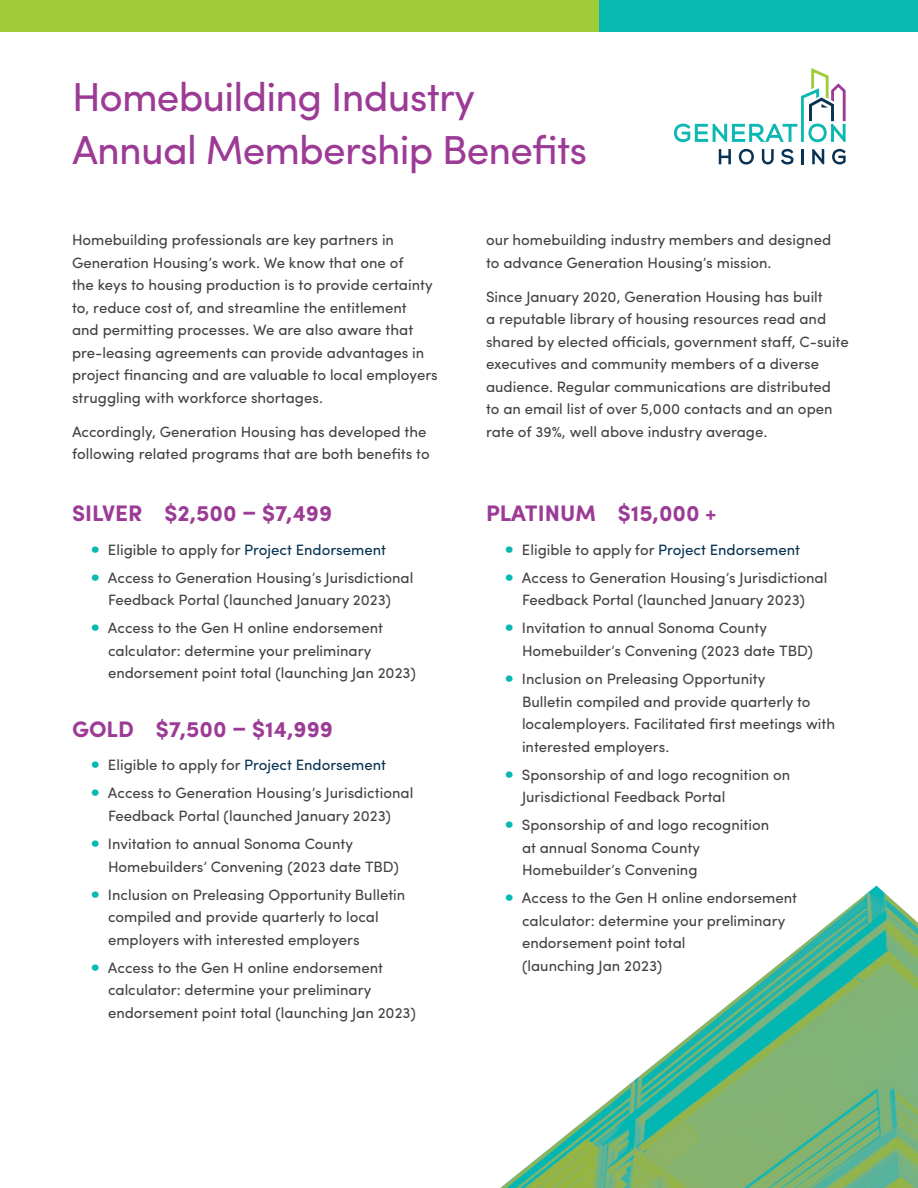
<style>
.page{position:relative;width:918px;height:1188px;background:#fff}
.page>*{position:absolute;margin:0;border:0;box-sizing:border-box;transform-origin:0 0}
.body{font:40.5px/52.5px "Sofia Pro";letter-spacing:-.02em;color:#9c3b96}
.subhead__purple_all{font:700 22.5px "Sofia Pro";color:#9c3b96}
.bullet_point{font:15px/22.5px "Sofia Pro";color:#444141}
.body-2{font:15px/22.5px "Sofia Pro";color:#444141}
.s1{font-size:22.5px;color:#08b9b1}
.s2{color:#093353}
</style>
<div class="page">
<svg style="left:719px;top:149px;width:12px;height:15px"></svg>
<svg style="left:739px;top:149px;width:15px;height:16px"></svg>
<svg style="left:762px;top:149px;width:12px;height:15px"></svg>
<svg style="left:781px;top:149px;width:13px;height:16px"></svg>
<hr style="left:801px;top:149px;width:3px;height:15px;background:#0a3253">
<svg style="left:812px;top:149px;width:12px;height:15px"></svg>
<svg style="left:832px;top:149px;width:14px;height:15px"></svg>
<svg style="left:674px;top:68px;width:172px;height:74px"></svg>
<div style="left:594px;top:0;width:324px;height:32px;background:#08b9b1"></div>
<div style="left:0;top:0;width:598px;height:32px;background:#a1cc3a"></div>
<img style="left:500px;top:886px;width:418px;height:302px">
<p class="body" style="left:72px;top:68px;width:517px">Homebuilding Industry<br>Annual Membership Benefits</p>
<p class="body-2" style="left:72px;top:228px;width:367px">Homebuilding professionals are key partners in Generation Housing’s work. We know that one of<br>the keys to housing production is to provide certainty to, reduce cost of, and streamline the entitlement<br>and permitting processes. We are also aware that pre-leasing agreements can provide advantages in project financing and are valuable to local employers struggling with workforce shortages.</p>
<p class="body-2" style="left:72px;top:419px;width:359px">Accordingly, Generation Housing has developed the following related programs that are both benefits to</p>
<p class="subhead__purple_all" style="left:72px;top:496px;width:262px">SILVER $2,500 – $7,499</p>
<p class="bullet_point" style="left:90px;top:537px;width:298px"><span class="s1">•</span> Eligible to apply for <span class="s2">Project Endorsement</span></p>
<p class="bullet_point" style="left:90px;top:565px;width:325px;text-align:center"><span class="s1">•</span> Access to Generation Housing’s Jurisdictional<br>Feedback Portal (launched January 2023)</p>
<p class="bullet_point" style="left:108px;top:616px;width:309px;text-indent:-18px"><span class="s1">•</span> Access to the Gen H online endorsement calculator: determine your preliminary endorsement point total (launching Jan 2023)</p>
<p class="subhead__purple_all" style="left:72px;top:711px;width:262px">GOLD $7,500 – $14,999</p>
<p class="bullet_point" style="left:90px;top:753px;width:298px"><span class="s1">•</span> Eligible to apply for <span class="s2">Project Endorsement</span></p>
<p class="bullet_point" style="left:90px;top:781px;width:325px;text-align:center"><span class="s1">•</span> Access to Generation Housing’s Jurisdictional<br>Feedback Portal (launched January 2023)</p>
<p class="bullet_point" style="left:108px;top:831px;width:292px;text-indent:-18px"><span class="s1">•</span> Invitation to annual Sonoma County<br>Homebuilders’ Convening (2023 date TBD)</p>
<p class="bullet_point" style="left:108px;top:882px;width:299px;text-indent:-18px"><span class="s1">•</span> Inclusion on Preleasing Opportunity Bulletin compiled and provide quarterly to local employers with interested employers</p>
<p class="bullet_point" style="left:108px;top:955px;width:309px;text-indent:-18px"><span class="s1">•</span> Access to the Gen H online endorsement calculator: determine your preliminary endorsement point total (launching Jan 2023)</p>
<p class="body-2" style="left:486px;top:228px;width:347px">our homebuilding industry members and designed to advance Generation Housing’s mission.</p>
<p class="body-2" style="left:486px;top:284px;width:364px">Since January 2020, Generation Housing has built<br>a reputable library of housing resources read and shared by elected officials, government staff, C-suite executives and community members of a diverse audience. Regular communications are distributed<br>to an email list of over 5,000 contacts and an open rate of 39%, well above industry average.</p>
<p class="subhead__purple_all" style="left:486px;top:496px;width:232px">PLATINUM $15,000 +</p>
<p class="bullet_point" style="left:504px;top:537px;width:298px"><span class="s1">•</span> Eligible to apply for <span class="s2">Project Endorsement</span></p>
<p class="bullet_point" style="left:504px;top:565px;width:325px;text-align:center"><span class="s1">•</span> Access to Generation Housing’s Jurisdictional<br>Feedback Portal (launched January 2023)</p>
<p class="bullet_point" style="left:522px;top:616px;width:293px;text-indent:-18px"><span class="s1">•</span> Invitation to annual Sonoma County<br>Homebuilder’s Convening (2023 date TBD)</p>
<p class="bullet_point" style="left:522px;top:666px;width:315px;text-indent:-18px"><span class="s1">•</span> Inclusion on Preleasing Opportunity<br>Bulletin compiled and provide quarterly to localemployers. Facilitated first meetings with interested employers.</p>
<p class="bullet_point" style="left:522px;top:762px;width:270px;text-indent:-18px"><span class="s1">•</span> Sponsorship of and logo recognition on<br>Jurisdictional Feedback Portal</p>
<p class="bullet_point" style="left:522px;top:813px;width:249px;text-indent:-18px"><span class="s1">•</span> Sponsorship of and logo recognition at annual Sonoma County<br>Homebuilder’s Convening</p>
<p class="bullet_point" style="left:522px;top:886px;width:277px;text-indent:-18px"><span class="s1">•</span> Access to the Gen H online endorsement calculator: determine your preliminary endorsement point total<br>(launching Jan 2023)</p>
</div>
